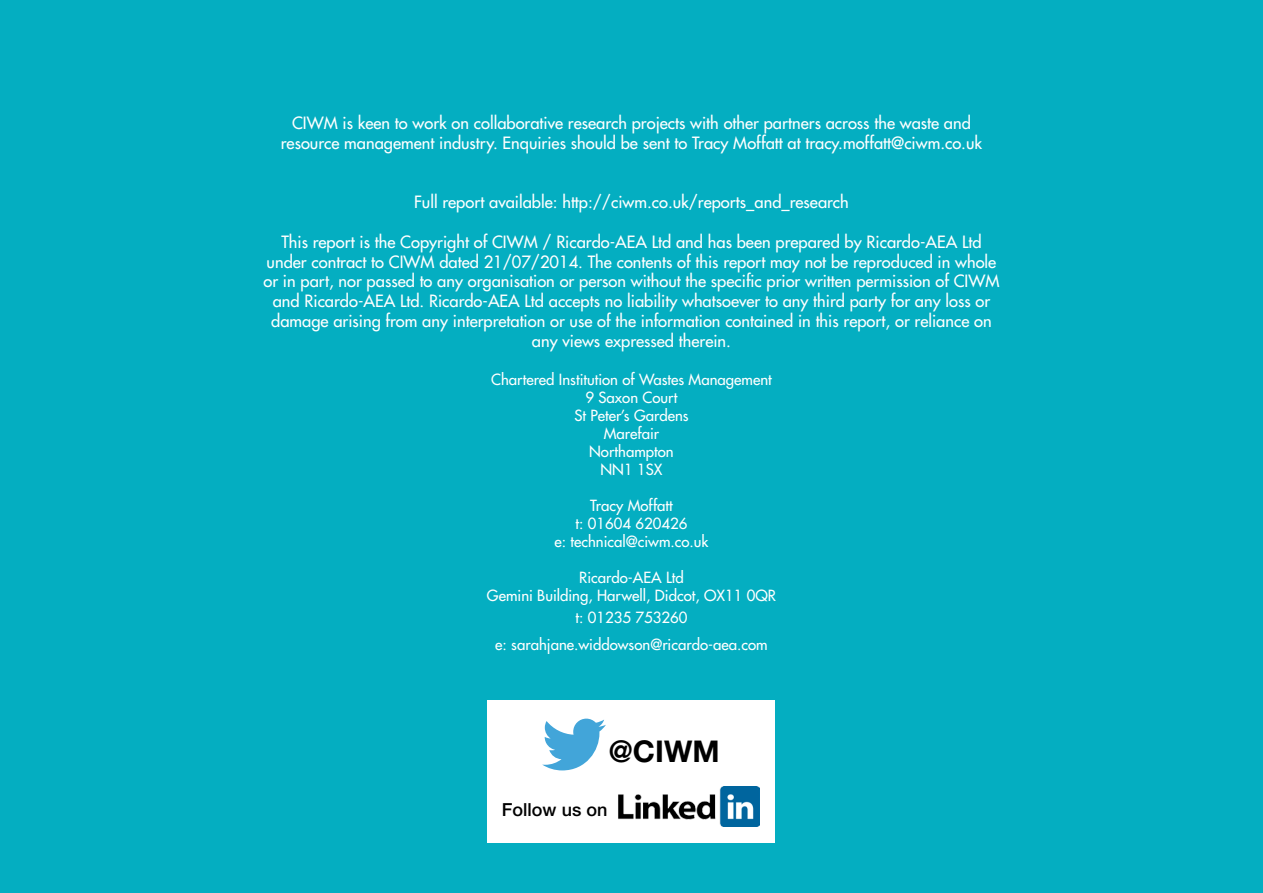
<style>
.page{position:relative;width:1263px;height:893px;background:#04aec1}
.page>*{position:absolute;margin:0;border:0;box-sizing:border-box;transform-origin:0 0}
.t1{font:700 30px "Helvetica Neue";color:#000}
.t2{font:500 18px "Helvetica Neue";color:#000}
.t3{font:16.5px/19.8px "Futura";color:#fff;text-align:center}
.t4{font:15px/18px "Futura";color:#fff;text-align:center}
</style>
<div class="page">
<div style="left:488px;top:700px;width:287px;height:142px;background:#fff"></div>
<svg style="left:542px;top:719px;width:64px;height:51px"></svg>
<img style="left:618px;top:787px;width:142px;height:40px">
<p class="t3" style="left:281px;top:113px;width:703px">CIWM is keen to work on collaborative research projects with other partners across the waste and resource management industry. Enquiries should be sent to Tracy Moffatt at tracy.moffatt@ciwm.co.uk</p>
<p class="t3" style="left:414px;top:192px;width:436px">Full report available: http://ciwm.co.uk/reports_and_research</p>
<p class="t3" style="left:263px;top:232px;width:737px">This report is the Copyright of CIWM / Ricardo-AEA Ltd and has been prepared by Ricardo-AEA Ltd under contract to CIWM dated 21/07/2014. The contents of this report may not be reproduced in whole or in part, nor passed to any organisation or person without the specific prior written permission of CIWM and Ricardo-AEA Ltd. Ricardo-AEA Ltd accepts no liability whatsoever to any third party for any loss or damage arising from any interpretation or use of the information contained in this report, or reliance on any views expressed therein.</p>
<p class="t4" style="left:491px;top:370px;width:282px">Chartered Institution of Wastes Management<br>9 Saxon Court<br>St Peter’s Gardens<br>Marefair<br>Northampton<br>NN1 1SX</p>
<p class="t4" style="left:554px;top:496px;width:156px">Tracy Moffatt<br>t: 01604 620426<br>e: technical@ciwm.co.uk</p>
<p class="t4" style="left:487px;top:568px;width:290px">Ricardo-AEA Ltd<br>Gemini Building, Harwell, Didcot, OX11 0QR</p>
<p class="t4" style="left:495px;top:604px;width:274px;line-height:27px">t: 01235 753260<br>e: sarahjane.widdowson@ricardo-aea.com</p>
<h1 class="t1" style="left:609px;top:733px;width:112px">@CIWM</h1>
<p class="t2" style="left:502px;top:799px;width:107px">Follow us on</p>
</div>
